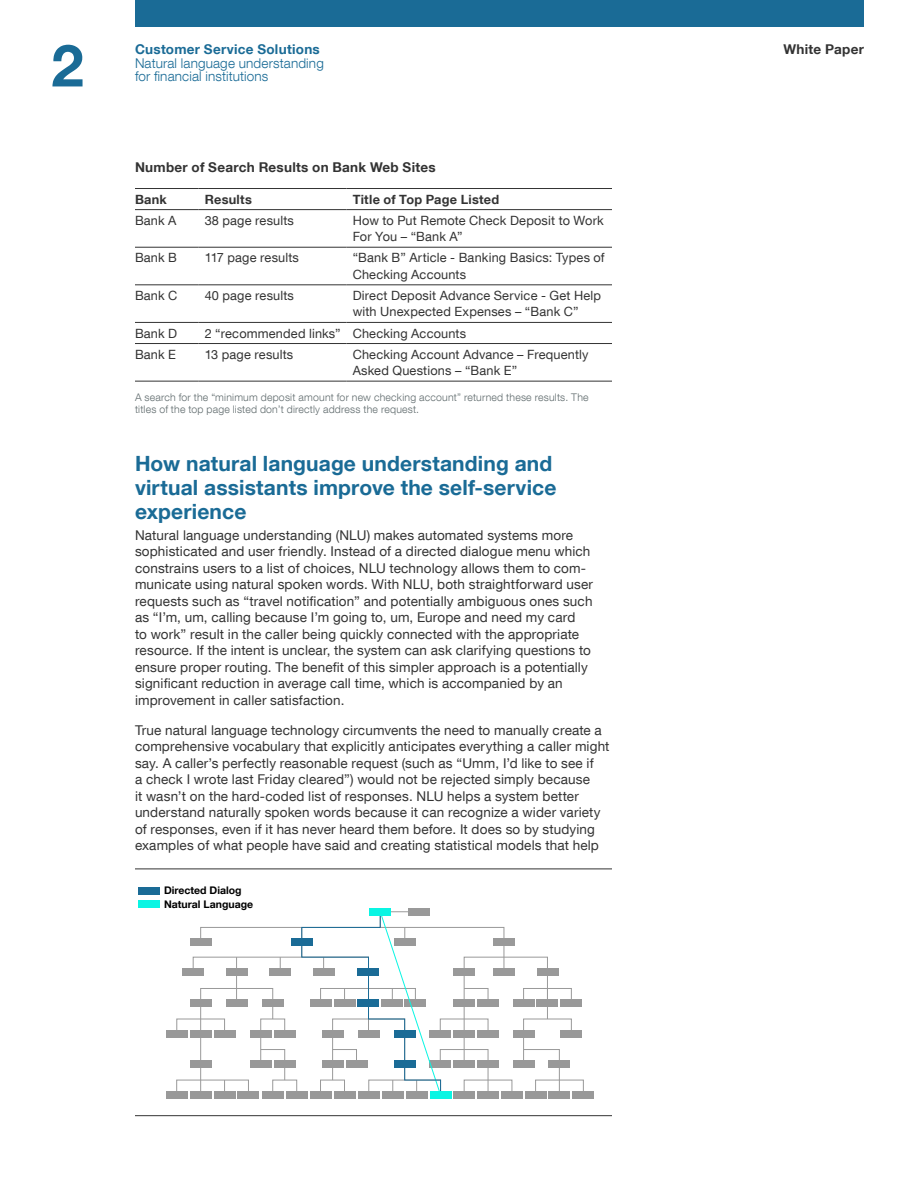
<style>
.page{position:relative;width:918px;height:1188px;background:#fff}
.page>*{position:absolute;margin:0;border:0;box-sizing:border-box;transform-origin:0 0}
.t1{font:700 58.5px "Helvetica Neue LT Com";color:#1a6b96}
.t2{font:700 21px/24px "Helvetica Neue LT Com";letter-spacing:.005em;color:#1a6b96}
.t3{font:13.5px/16.5px "Helvetica Neue LT Com";letter-spacing:.01em;color:#333}
.t4{font:300 13.5px "Helvetica Neue LT Com";letter-spacing:.01em;color:#1a6b96}
.t5{font:700 13.5px "Helvetica Neue LT Com";letter-spacing:.02em;color:#333}
.t6{font:700 13.5px "Helvetica Neue LT Com";letter-spacing:.02em;color:#1a6b96}
.t7{font:12.75px/16.5px "Helvetica Neue LT Com";letter-spacing:.015em;color:#333}
.t8{font:700 12.75px "Helvetica Neue LT Com";letter-spacing:.02em;color:#333}
.t9{font:300 10.5px/12px "Helvetica Neue LT Com";letter-spacing:.02em;color:#626d6f}
.t10{font:700 10.5px/13.5px "Helvetica Neue LT Com";color:#000}
</style>
<div class="page">
<div style="left:135px;top:0;width:729px;height:27px;background:#1a6b96"></div>
<hr style="left:135px;top:188px;width:64px;height:1px;background:#333">
<hr style="left:199px;top:188px;width:148px;height:1px;background:#333">
<hr style="left:347px;top:188px;width:265px;height:1px;background:#333">
<hr style="left:135px;top:209px;width:64px;height:1px;background:#333">
<hr style="left:199px;top:209px;width:148px;height:1px;background:#333">
<hr style="left:347px;top:209px;width:265px;height:1px;background:#333">
<hr style="left:135px;top:247px;width:64px;height:1px;background:#333">
<hr style="left:199px;top:247px;width:148px;height:1px;background:#333">
<hr style="left:347px;top:247px;width:265px;height:1px;background:#333">
<hr style="left:135px;top:284px;width:64px;height:1px;background:#333">
<hr style="left:199px;top:284px;width:148px;height:1px;background:#333">
<hr style="left:347px;top:284px;width:265px;height:1px;background:#333">
<hr style="left:135px;top:322px;width:64px;height:1px;background:#333">
<hr style="left:199px;top:322px;width:148px;height:1px;background:#333">
<hr style="left:347px;top:322px;width:265px;height:1px;background:#333">
<hr style="left:135px;top:343px;width:64px;height:1px;background:#333">
<hr style="left:199px;top:343px;width:148px;height:1px;background:#333">
<hr style="left:347px;top:343px;width:265px;height:1px;background:#333">
<hr style="left:135px;top:381px;width:64px;height:1px;background:#333">
<hr style="left:199px;top:381px;width:148px;height:1px;background:#333">
<hr style="left:347px;top:381px;width:265px;height:1px;background:#333">
<div style="left:176px;top:1080px;width:73px;height:14px;border:1px solid #999"></div>
<div style="left:176px;top:1019px;width:49px;height:14px;border:1px solid #999"></div>
<div style="left:535px;top:1080px;width:49px;height:14px;border:1px solid #999"></div>
<div style="left:166px;top:1091px;width:21px;height:8px;background:#999"></div>
<div style="left:214px;top:1091px;width:21px;height:8px;background:#999"></div>
<div style="left:238px;top:1091px;width:21px;height:8px;background:#999"></div>
<div style="left:262px;top:1091px;width:21px;height:8px;background:#999"></div>
<div style="left:286px;top:1091px;width:21px;height:8px;background:#999"></div>
<div style="left:310px;top:1091px;width:21px;height:8px;background:#999"></div>
<div style="left:334px;top:1091px;width:21px;height:8px;background:#999"></div>
<div style="left:358px;top:1091px;width:22px;height:8px;background:#999"></div>
<div style="left:382px;top:1091px;width:21px;height:8px;background:#999"></div>
<div style="left:406px;top:1091px;width:21px;height:8px;background:#999"></div>
<div style="left:166px;top:1030px;width:21px;height:8px;background:#999"></div>
<div style="left:190px;top:999px;width:21px;height:8px;background:#999"></div>
<div style="left:183px;top:968px;width:21px;height:8px;background:#999"></div>
<div style="left:561px;top:999px;width:21px;height:8px;background:#999"></div>
<div style="left:190px;top:1061px;width:21px;height:7px;background:#999"></div>
<div style="left:561px;top:1030px;width:21px;height:8px;background:#999"></div>
<div style="left:190px;top:938px;width:21px;height:8px;background:#999"></div>
<div style="left:190px;top:1091px;width:21px;height:8px;background:#999"></div>
<div style="left:454px;top:1091px;width:21px;height:8px;background:#999"></div>
<div style="left:477px;top:1091px;width:22px;height:8px;background:#999"></div>
<div style="left:501px;top:1091px;width:22px;height:8px;background:#999"></div>
<div style="left:525px;top:1091px;width:21px;height:8px;background:#999"></div>
<div style="left:549px;top:1091px;width:21px;height:8px;background:#999"></div>
<div style="left:573px;top:1091px;width:21px;height:8px;background:#999"></div>
<div style="left:190px;top:1030px;width:21px;height:8px;background:#999"></div>
<div style="left:409px;top:908px;width:21px;height:8px;background:#999"></div>
<svg style="left:192px;top:911px;width:380px;height:185px"></svg>
<div style="left:430px;top:1091px;width:21px;height:8px;background:#0af5e3"></div>
<div style="left:370px;top:908px;width:21px;height:8px;background:#0af5e3"></div>
<div style="left:139px;top:887px;width:21px;height:8px;background:#1a6b96"></div>
<div style="left:139px;top:900px;width:21px;height:8px;background:#0af5e3"></div>
<hr style="left:135px;top:869px;width:477px;height:1px;background:#333">
<hr style="left:135px;top:1115px;width:477px;height:1px;background:#333">
<h1 class="t1" style="left:51px;top:29px;width:34px">2</h1>
<p class="t6" style="left:135px;top:41px;width:186px">Customer Service Solutions</p>
<p class="t5" style="left:784px;top:41px;width:82px">White Paper</p>
<p class="t4" style="left:135px;top:55px;width:190px">Natural language understanding</p>
<p class="t4" style="left:135px;top:68px;width:135px">for financial institutions</p>
<p class="t5" style="left:135px;top:158px;width:302px">Number of Search Results on Bank Web Sites</p>
<p class="t8" style="left:135px;top:191px;width:33px">Bank</p>
<p class="t8" style="left:205px;top:191px;width:49px">Results</p>
<p class="t8" style="left:353px;top:191px;width:148px">Title of Top Page Listed</p>
<p class="t7" style="left:135px;top:212px;width:43px">Bank A</p>
<p class="t7" style="left:205px;top:212px;width:91px">38 page results</p>
<p class="t7" style="left:353px;top:212px;width:253px">How to Put Remote Check Deposit to Work<br>For You – “Bank A”</p>
<p class="t7" style="left:135px;top:249px;width:44px">Bank B</p>
<p class="t7" style="left:205px;top:249px;width:96px">117 page results</p>
<p class="t7" style="left:353px;top:249px;width:254px">“Bank B” Article - Banking Basics: Types of<br>Checking Accounts</p>
<p class="t7" style="left:135px;top:287px;width:44px">Bank C</p>
<p class="t7" style="left:205px;top:287px;width:91px">40 page results</p>
<p class="t7" style="left:353px;top:287px;width:250px">Direct Deposit Advance Service - Get Help with Unexpected Expenses – “Bank C”</p>
<p class="t7" style="left:135px;top:324px;width:44px">Bank D</p>
<p class="t7" style="left:205px;top:324px;width:263px">2 “recommended links” Checking Accounts</p>
<p class="t7" style="left:135px;top:346px;width:43px">Bank E</p>
<p class="t7" style="left:205px;top:346px;width:90px">13 page results</p>
<p class="t7" style="left:353px;top:346px;width:237px">Checking Account Advance – Frequently<br>Asked Questions – “Bank E”</p>
<p class="t9" style="left:135px;top:391px;width:455px">A search for the “minimum deposit amount for new checking account” returned these results. The titles of the top page listed don’t directly address the request.</p>
<h2 class="t2" style="left:135px;top:451px;width:423px">How natural language understanding and virtual assistants improve the self-service experience</h2>
<p class="t3" style="left:135px;top:526px;width:460px">Natural language understanding (NLU) makes automated systems more sophisticated and user friendly. Instead of a directed dialogue menu which constrains users to a list of choices, NLU technology allows them to com&shy;municate using natural spoken words. With NLU, both straightforward user requests such as “travel notification” and potentially ambiguous ones such as “I’m, um, calling because I’m going to, um, Europe and need my card<br>to work” result in the caller being quickly connected with the appropriate resource. If the intent is unclear, the system can ask clarifying questions to ensure proper routing. The benefit of this simpler approach is a potentially significant reduction in average call time, which is accompanied by an improvement in caller satisfaction.</p>
<p class="t3" style="left:135px;top:721px;width:476px">True natural language technology circumvents the need to manually create a comprehensive vocabulary that explicitly anticipates everything a caller might say. A caller’s perfectly reasonable request (such as “Umm, I’d like to see if<br>a check I wrote last Friday cleared”) would not be rejected simply because<br>it wasn’t on the hard-coded list of responses. NLU helps a system better understand naturally spoken words because it can recognize a wider variety of responses, even if it has never heard them before. It does so by studying examples of what people have said and creating statistical models that help</p>
<p class="t10" style="left:164px;top:883px;width:91px">Directed Dialog<br>Natural Language</p>
</div>
